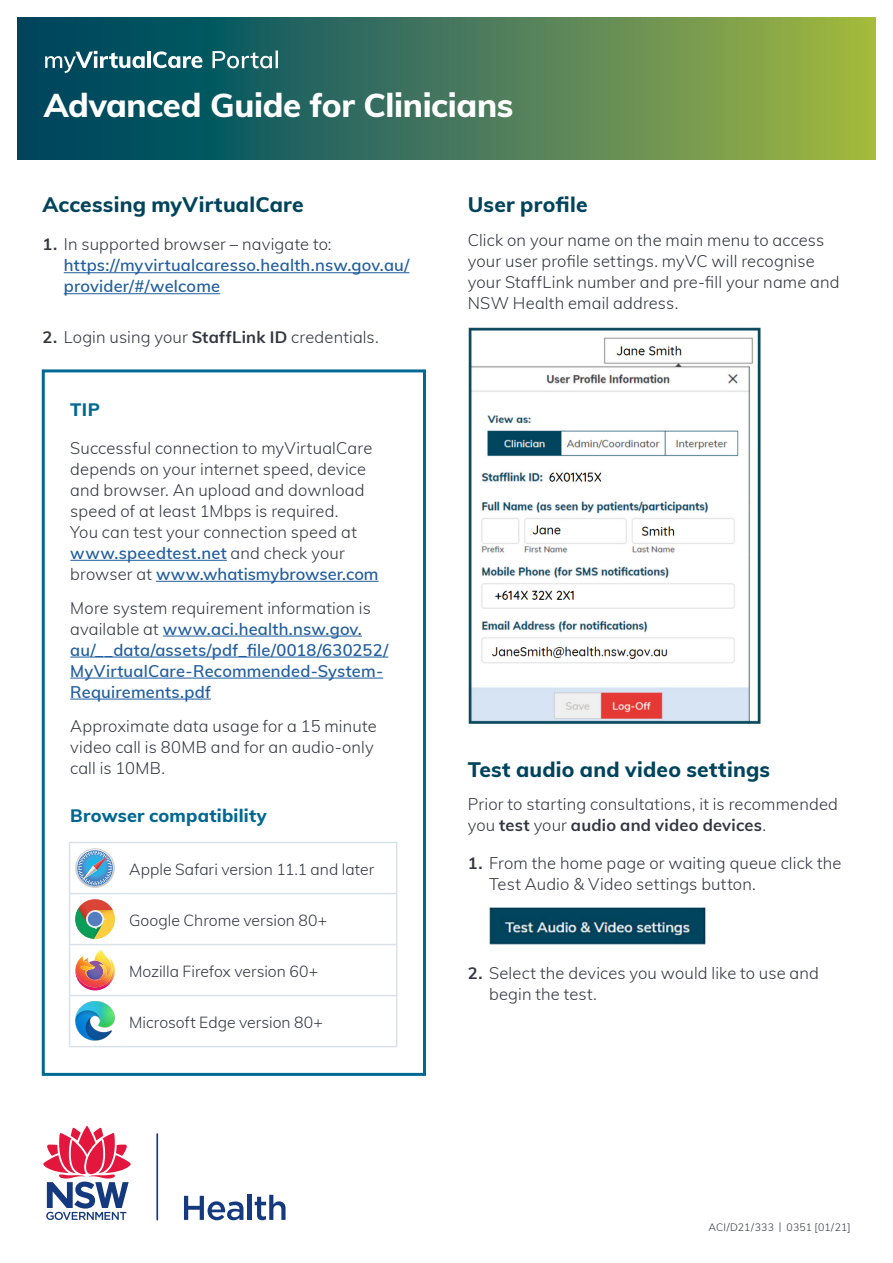
<style>
.page{position:relative;width:893px;height:1263px;background:#fff}
.page>*{position:absolute;margin:0;border:0;box-sizing:border-box;transform-origin:0 0}
.t1{font:800 33px "Muli";letter-spacing:-.01em;color:#fff}
.t2{font:800 21px "Muli";letter-spacing:.01em;color:#00445c}
.t3{font:800 18px "Muli";letter-spacing:.015em;color:#006892}
.t4{font:300 16.5px/21px "Muli";letter-spacing:.01em;color:#343741}
.t5{font:600 16.5px/21px "Muli";letter-spacing:.01em;color:#215e9e}
.t6{font:300 15.75px "Muli";color:#343741}
.t7{font:300 10.5px "Muli";letter-spacing:.01em;color:#343741}
.s1{font-weight:700;color:#343741}
.s2{font-weight:300;color:#343741}
.s3{font-weight:700}
.s4{font-weight:600;color:#215e9e}
</style>
<div class="page">
<hr style="left:64px;top:272px;width:345px;height:1px;background:#215e9e">
<hr style="left:64px;top:293px;width:156px;height:1px;background:#215e9e">
<img style="left:468px;top:327px;width:293px;height:397px">
<img style="left:489px;top:907px;width:217px;height:38px">
<hr style="left:156px;top:1133px;width:2px;height:87px;background:#15397f">
<svg style="left:184px;top:1196px;width:59px;height:24px"></svg>
<hr style="left:248px;top:1195px;width:4px;height:25px;background:#15397f">
<svg style="left:255px;top:1195px;width:31px;height:25px"></svg>
<svg style="left:43px;top:1125px;width:88px;height:95px"></svg>
<svg style="left:17px;top:17px;width:859px;height:142px;background:#467a57"></svg>
<hr style="left:70px;top:560px;width:157px;height:1px;background:#215e9e">
<hr style="left:156px;top:581px;width:223px;height:1px;background:#215e9e">
<hr style="left:163px;top:636px;width:199px;height:1px;background:#215e9e">
<hr style="left:70px;top:657px;width:318px;height:1px;background:#215e9e">
<hr style="left:70px;top:678px;width:313px;height:1px;background:#215e9e">
<hr style="left:70px;top:699px;width:141px;height:1px;background:#215e9e">
<div style="left:42px;top:369px;width:384px;height:707px;border:3px solid #006892"></div>
<hr style="left:69px;top:842px;width:52px;height:1px;background:#d8e2e7">
<hr style="left:69px;top:843px;width:1px;height:50px;background:#d8e2e7">
<hr style="left:121px;top:842px;width:276px;height:1px;background:#d8e2e7">
<hr style="left:396px;top:843px;width:1px;height:50px;background:#d8e2e7">
<hr style="left:69px;top:893px;width:52px;height:1px;background:#d8e2e7">
<hr style="left:69px;top:894px;width:1px;height:50px;background:#d8e2e7">
<hr style="left:121px;top:893px;width:276px;height:1px;background:#d8e2e7">
<hr style="left:396px;top:894px;width:1px;height:50px;background:#d8e2e7">
<hr style="left:69px;top:944px;width:52px;height:1px;background:#d8e2e7">
<hr style="left:69px;top:945px;width:1px;height:50px;background:#d8e2e7">
<hr style="left:121px;top:944px;width:276px;height:1px;background:#d8e2e7">
<hr style="left:396px;top:945px;width:1px;height:50px;background:#d8e2e7">
<hr style="left:69px;top:995px;width:52px;height:1px;background:#d8e2e7">
<hr style="left:69px;top:996px;width:1px;height:50px;background:#d8e2e7">
<hr style="left:121px;top:995px;width:276px;height:1px;background:#d8e2e7">
<hr style="left:396px;top:996px;width:1px;height:50px;background:#d8e2e7">
<hr style="left:69px;top:1046px;width:52px;height:1px;background:#d8e2e7">
<hr style="left:121px;top:1046px;width:276px;height:1px;background:#d8e2e7">
<svg style="left:76px;top:849px;width:38px;height:38px"></svg>
<svg style="left:75px;top:899px;width:40px;height:40px"></svg>
<img style="left:84px;top:987px;width:22px;height:3px">
<img style="left:77px;top:980px;width:36px;height:7px">
<svg style="left:75px;top:955px;width:40px;height:25px"></svg>
<img style="left:96px;top:950px;width:16px;height:26px">
<img style="left:91px;top:964px;width:18px;height:16px">
<img style="left:80px;top:966px;width:15px;height:13px">
<img style="left:75px;top:1001px;width:40px;height:40px">
<svg style="left:45px;top:51px;width:100px;height:22px"></svg>
<hr style="left:147px;top:51px;width:4px;height:17px;background:#fff">
<svg style="left:153px;top:51px;width:49px;height:17px"></svg>
<svg style="left:212px;top:51px;width:66px;height:17px"></svg>
<h1 class="t1" style="left:44px;top:81px;width:471px">Advanced Guide for Clinicians</h1>
<p class="t2" style="left:43px;top:190px;width:263px">Accessing myVirtualCare</p>
<p class="t5" style="left:64px;top:233px;width:347px;text-indent:-21px"><span class="s1">1.</span> <span class="s2">In supported browser – navigate to: </span>https://myvirtualcaresso.health.nsw.gov.au/ provider/#/welcome</p>
<p class="t4" style="left:43px;top:326px;width:338px"><span class="s3">2.</span> Login using your <span class="s3">StaffLink ID</span> credentials.</p>
<p class="t3" style="left:70px;top:396px;width:31px">TIP</p>
<p class="t4" style="left:70px;top:437px;width:310px">Successful connection to myVirtualCare depends on your internet speed, device and browser. An upload and download speed of at least 1Mbps is required.<br>You can test your connection speed at <span class="s4">www.speedtest.net</span> and check your browser at <span class="s4">www.whatismybrowser.com</span></p>
<p class="t5" style="left:70px;top:597px;width:319px"><span class="s2">More system requirement information is available at</span> www.aci.health.nsw.gov. au/__data/assets/pdf_file/0018/630252/ MyVirtualCare-Recommended-System-Requirements.pdf</p>
<p class="t4" style="left:70px;top:714px;width:308px">Approximate data usage for a 15 minute video call is 80MB and for an audio-only call is 10MB.</p>
<p class="t3" style="left:70px;top:802px;width:198px">Browser compatibility</p>
<p class="t6" style="left:129px;top:858px;width:247px">Apple Safari version 11.1 and later</p>
<p class="t6" style="left:129px;top:909px;width:200px">Google Chrome version 80+</p>
<p class="t6" style="left:129px;top:960px;width:191px">Mozilla Firefox version 60+</p>
<p class="t6" style="left:129px;top:1011px;width:195px">Microsoft Edge version 80+</p>
<p class="t2" style="left:468px;top:190px;width:121px">User profile</p>
<p class="t4" style="left:468px;top:229px;width:373px">Click on your name on the main menu to access your user profile settings. myVC will recognise your StaffLink number and pre-fill your name and NSW Health email address.</p>
<p class="t2" style="left:468px;top:754px;width:304px">Test audio and video settings</p>
<p class="t4" style="left:468px;top:793px;width:372px">Prior to starting consultations, it is recommended you <span class="s3">test</span> your <span class="s3">audio and video devices</span>.</p>
<p class="t4" style="left:489px;top:852px;width:354px;text-indent:-21px"><span class="s3">1.</span> From the home page or waiting queue click the<br>Test Audio &amp; Video settings button.</p>
<p class="t4" style="left:489px;top:962px;width:331px;text-indent:-21px"><span class="s3">2.</span> Select the devices you would like to use and begin the test.</p>
<p class="t7" style="left:708px;top:1219px;width:144px">ACI/D21/333 | 0351 [01/21]</p>
</div>
